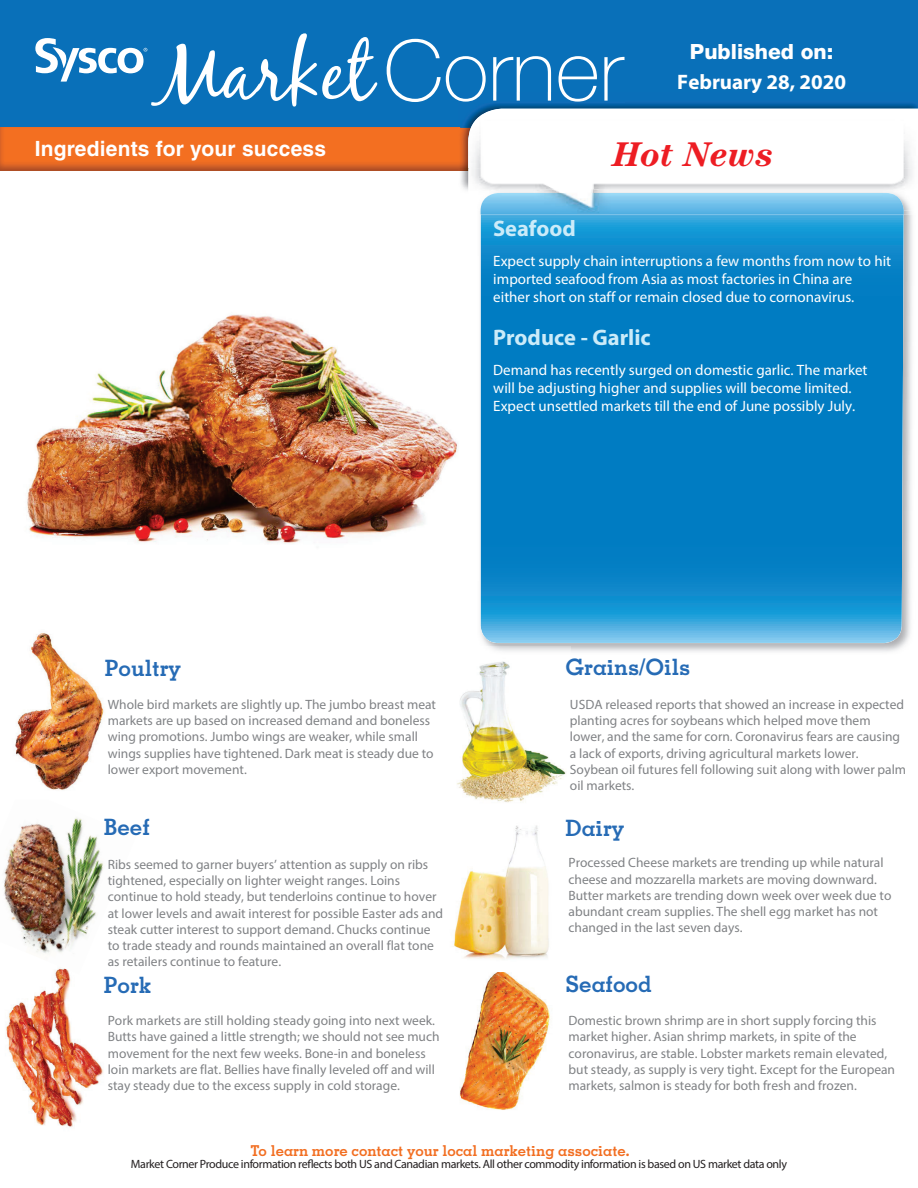
<style>
.page{position:relative;width:918px;height:1188px;background:#fff}
.page>*{position:absolute;margin:0;border:0;box-sizing:border-box;transform-origin:0 0}
.t1{font:100 84.45px "Helvetica Neue";color:#fff}
.t2{font:italic 700 34.35px "Century";color:#ed1d23}
.t3{font:700 22.5px "Memphis";color:#266bb5}
.t4{font:700 22.5px "Myriad Pro";color:#cbebf9}
.t5{font:700 21px "Helvetica LT Std";letter-spacing:.01em;color:#fff}
.t6{font:700 21px "Myriad Pro";color:#fff}
.t7{font:800 21px "Helvetica Neue LT Std";color:#fff}
.t8{font:15px/18px "Myriad Pro";color:#fff}
.t9{font:700 15px "Memphis";color:#f26e21}
.t10{font:13.5px/16.2px "Myriad Pro";color:#808285}
.t11{font:12px "Myriad Pro";letter-spacing:-.03em;color:#231f20}
</style>
<div class="page">
<img style="left:27px;top:314px;width:431px;height:230px">
<img style="left:6px;top:975px;width:98px;height:152px">
<div style="left:0;top:0;width:918px;height:168px;background:#0970b9"></div>
<img style="left:0;top:128px;width:458px;height:42px">
<img style="left:457px;top:661px;width:109px;height:142px">
<img style="left:454px;top:825px;width:95px;height:134px">
<img style="left:3px;top:817px;width:100px;height:158px">
<img style="left:459px;top:972px;width:91px;height:138px">
<img style="left:15px;top:633px;width:89px;height:157px">
<img style="left:15px;top:788px;width:34px;height:2px">
<img style="left:480px;top:214px;width:433px;height:438px">
<img style="left:480px;top:647px;width:90px;height:5px">
<svg style="left:481px;top:214px;width:423px;height:429px;background:#0a84c7"></svg>
<img style="left:480px;top:211px;width:431px;height:3px">
<img style="left:479px;top:93px;width:439px;height:16px">
<img style="left:460px;top:93px;width:137px;height:7px">
<img style="left:460px;top:128px;width:8px;height:40px">
<img style="left:460px;top:100px;width:165px;height:2px">
<div style="left:468px;top:109px;width:450px;height:60px;background:#fff"></div>
<img style="left:468px;top:169px;width:444px;height:42px">
<img style="left:481px;top:193px;width:423px;height:18px">
<svg style="left:35px;top:33px;width:342px;height:74px"></svg>
<h1 class="t1" style="left:384px;top:19px;width:241px">Corner</h1>
<h3 class="t7" style="left:690px;top:39px;width:145px">Published on:</h3>
<h3 class="t6" style="left:677px;top:74px;width:170px">February 28, 2020</h3>
<h3 class="t5" style="left:35px;top:141px;width:293px">Ingredients for your success</h3>
<h2 class="t2" style="left:613px;top:143px;width:163px">Hot News</h2>
<h3 class="t3" style="left:105px;top:660px;width:78px">Poultry</h3>
<h3 class="t4" style="left:493px;top:220px;width:84px">Seafood</h3>
<p class="t8" style="left:493px;top:253px;width:399px">Expect supply chain interruptions a few months from now to hit imported seafood from Asia as most factories in China are either short on staff or remain closed due to cornonavirus.</p>
<h3 class="t4" style="left:493px;top:329px;width:159px">Produce - Garlic</h3>
<p class="t8" style="left:493px;top:362px;width:376px">Demand has recently surged on domestic garlic. The market will be adjusting higher and supplies will become limited.<br>Expect unsettled markets till the end of June possibly July.</p>
<h3 class="t3" style="left:566px;top:658px;width:126px">Grains/Oils</h3>
<p class="t10" style="left:108px;top:697px;width:330px">Whole bird markets are slightly up. The jumbo breast meat markets are up based on increased demand and boneless wing promotions. Jumbo wings are weaker, while small wings supplies have tightened. Dark meat is steady due to lower export movement.</p>
<p class="t10" style="left:570px;top:697px;width:338px">USDA released reports that showed an increase in expected planting acres for soybeans which helped move them lower, and the same for corn. Coronavirus fears are causing a lack of exports, driving agricultural markets lower.<br>Soybean oil futures fell following suit along with lower palm oil markets.</p>
<h3 class="t3" style="left:104px;top:819px;width:48px">Beef</h3>
<h3 class="t3" style="left:566px;top:820px;width:60px">Dairy</h3>
<p class="t10" style="left:108px;top:857px;width:337px">Ribs seemed to garner buyers’ attention as supply on ribs tightened, especially on lighter weight ranges. Loins continue to hold steady, but tenderloins continue to hover at lower levels and await interest for possible Easter ads and steak cutter interest to support demand. Chucks continue to trade steady and rounds maintained an overall flat tone as retailers continue to feature.</p>
<p class="t10" style="left:569px;top:856px;width:324px">Processed Cheese markets are trending up while natural cheese and mozzarella markets are moving downward.<br>Butter markets are trending down week over week due to abundant cream supplies. The shell egg market has not changed in the last seven days.</p>
<h3 class="t3" style="left:104px;top:977px;width:49px">Pork</h3>
<h3 class="t3" style="left:566px;top:976px;width:88px">Seafood</h3>
<p class="t10" style="left:108px;top:1013px;width:333px">Pork markets are still holding steady going into next week.<br>Butts have gained a little strength; we should not see much movement for the next few weeks. Bone-in and boneless loin markets are flat. Bellies have finally leveled off and will stay steady due to the excess supply in cold storage.</p>
<p class="t10" style="left:569px;top:1013px;width:328px">Domestic brown shrimp are in short supply forcing this market higher. Asian shrimp markets, in spite of the coronavirus, are stable. Lobster markets remain elevated, but steady, as supply is very tight. Except for the European markets, salmon is steady for both fresh and frozen.</p>
<p class="t9" style="left:251px;top:1145px;width:380px">To learn more contact your local marketing associate.</p>
<p class="t11" style="left:131px;top:1159px;width:658px">Market Corner Produce information reflects both US and Canadian markets. All other commodity information is based on US market data only</p>
</div>
